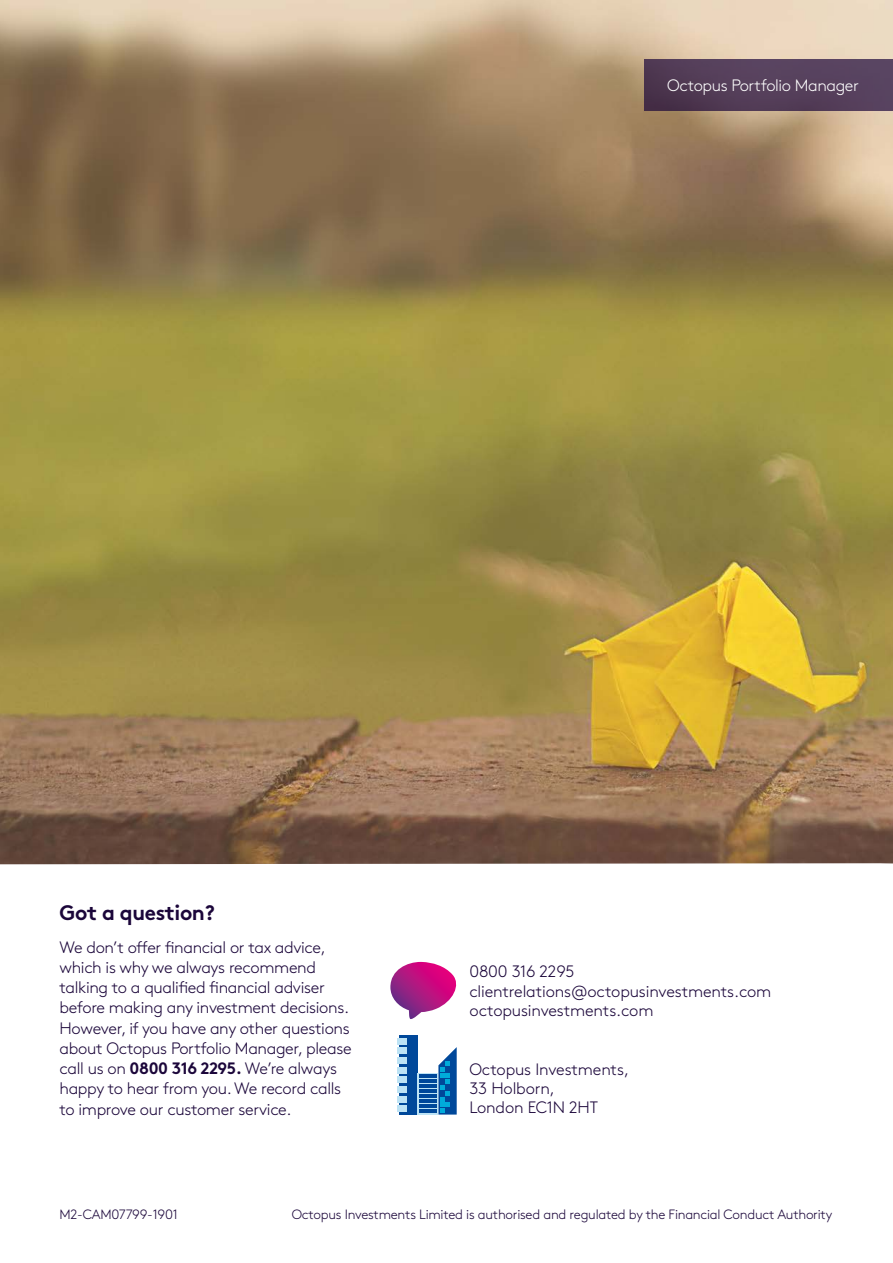
<style>
.page{position:relative;width:893px;height:1263px;background:#fff}
.page>*{position:absolute;margin:0;border:0;box-sizing:border-box;transform-origin:0 0}
.t1{font:700 21px "Brown";letter-spacing:-.02em;color:#1b063a}
.t2{font:300 16.5px/20.2px "Brown";letter-spacing:-.02em;color:#1b063a}
.t3{font:300 16.5px "Brown";letter-spacing:-.025em;color:#fff}
.t4{font:300 13.5px "Brown";letter-spacing:-.02em;color:#1b063a}
.s1{font-weight:700}
</style>
<div class="page">
<img style="left:0;top:0;width:893px;height:864px">
<div style="left:645px;top:60px;width:248px;height:51px;background:linear-gradient(to right,#4e3750,#5a4562)"></div>
<div style="left:399px;top:1035px;width:18px;height:79px;background:#00489a"></div>
<div style="left:417px;top:1072px;width:21px;height:42px;background:#bde3f5"></div>
<hr style="left:419px;top:1074px;width:18px;height:4px;background:#00489a">
<hr style="left:419px;top:1109px;width:18px;height:4px;background:#00489a">
<hr style="left:419px;top:1104px;width:18px;height:4px;background:#00489a">
<hr style="left:419px;top:1099px;width:18px;height:4px;background:#00489a">
<hr style="left:419px;top:1094px;width:18px;height:4px;background:#00489a">
<hr style="left:419px;top:1089px;width:18px;height:4px;background:#00489a">
<hr style="left:419px;top:1084px;width:18px;height:4px;background:#00489a">
<hr style="left:419px;top:1079px;width:18px;height:4px;background:#00489a">
<svg style="left:438px;top:1047px;width:19px;height:67px"></svg>
<div style="left:398px;top:1105px;width:9px;height:7px;background:#bde3f5"></div>
<div style="left:398px;top:1096px;width:9px;height:6px;background:#bde3f5"></div>
<div style="left:398px;top:1086px;width:9px;height:7px;background:#bde3f5"></div>
<div style="left:398px;top:1076px;width:9px;height:7px;background:#bde3f5"></div>
<div style="left:398px;top:1067px;width:9px;height:6px;background:#bde3f5"></div>
<div style="left:398px;top:1057px;width:9px;height:7px;background:#bde3f5"></div>
<div style="left:398px;top:1047px;width:9px;height:7px;background:#bde3f5"></div>
<div style="left:398px;top:1038px;width:9px;height:7px;background:#bde3f5"></div>
<svg style="left:390px;top:962px;width:67px;height:57px"></svg>
<p class="t3" style="left:667px;top:73px;width:193px">Octopus Portfolio Manager</p>
<p class="t1" style="left:60px;top:895px;width:157px">Got a question?</p>
<p class="t2" style="left:60px;top:935px;width:294px">We don’t offer financial or tax advice, which is why we always recommend talking to a qualified financial adviser before making any investment decisions.<br>However, if you have any other questions about Octopus Portfolio Manager, please call us on <span class="s1">0800 316 2295.</span> We’re always happy to hear from you. We record calls to improve our customer service.</p>
<p class="t2" style="left:469px;top:961px;width:303px;line-height:19px">0800 316 2295 clientrelations@octopusinvestments.com octopusinvestments.com</p>
<p class="t2" style="left:469px;top:1059px;width:161px;line-height:19px">Octopus Investments,<br>33 Holborn,<br>London EC1N 2HT</p>
<p class="t4" style="left:60px;top:1204px;width:120px">M2-CAM07799-1901</p>
<p class="t4" style="left:292px;top:1204px;width:542px">Octopus Investments Limited is authorised and regulated by the Financial Conduct Authority</p>
</div>
